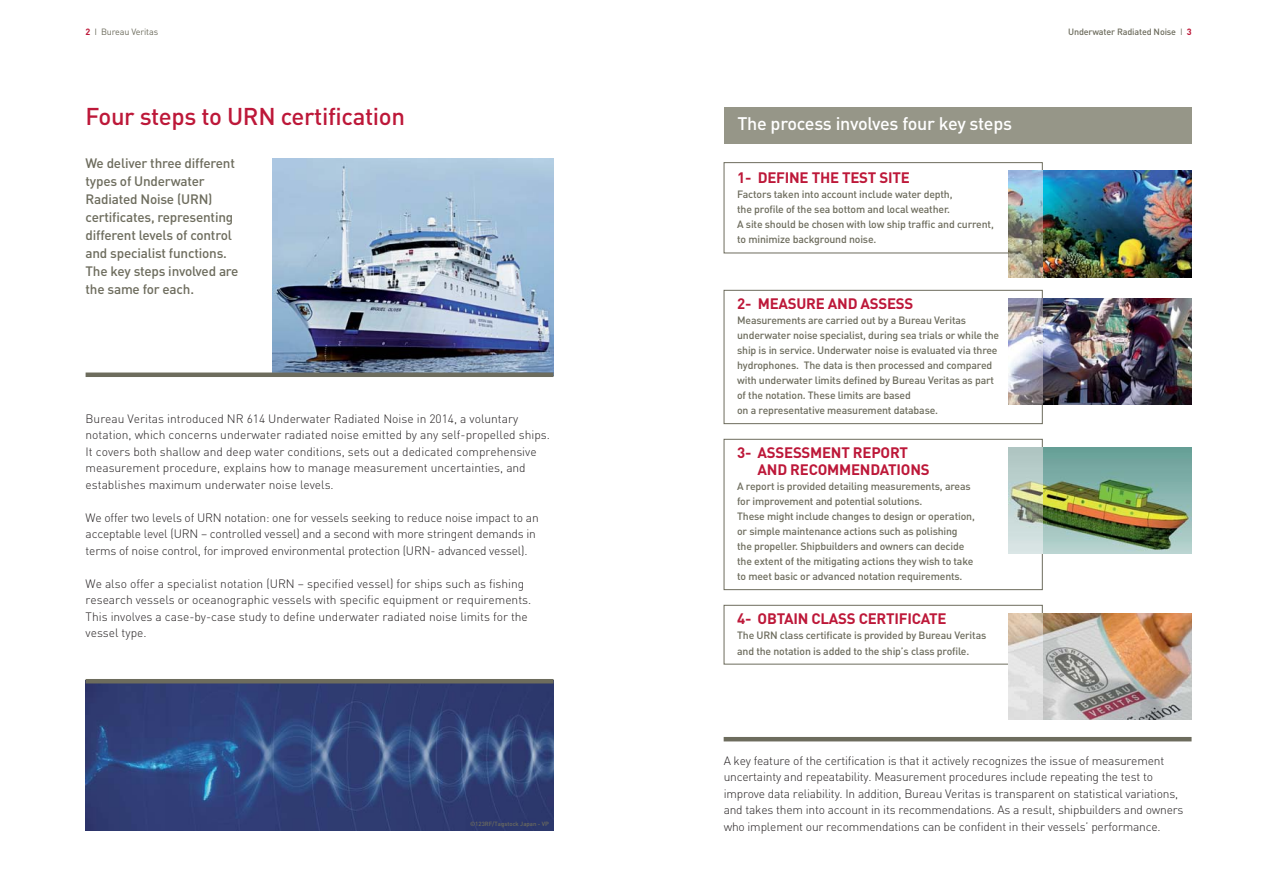
<style>
.page{position:relative;width:1277px;height:894px;background:#fff}
.page>*{position:absolute;margin:0;border:0;box-sizing:border-box;transform-origin:0 0}
.t1{font:500 24px "DIN";letter-spacing:-.015em;color:#bd1839}
.t2{font:500 18px "DIN";letter-spacing:-.015em;color:#fff}
.t3{font:700 15px/16.5px "DIN";letter-spacing:-.015em;color:#bd1839}
.t4{font:500 13.5px/18px "DIN";letter-spacing:-.015em;color:#6d6c5d}
.t5{font:300 12px/16.5px "DIN";letter-spacing:-.015em;color:#231f20}
.t6{font:500 10.5px/15px "DIN";letter-spacing:-.015em;color:#6d6c5d}
.t7{font:500 9px "DIN";letter-spacing:-.015em;color:#6d6c5d}
.t8{font:9px "DIN";letter-spacing:-.015em;color:#6d6c5d}
.t9{font:500 6px "DIN";color:#6d6c5d}
.s1{font-weight:700;color:#bd1839}
.s2{font-family:"Citroen"}
.s3{font-family:"Citroen";font-weight:400}
</style>
<div class="page">
<img style="left:273px;top:158px;width:280px;height:214px">
<div style="left:723px;top:107px;width:468px;height:36px;background:#969688"></div>
<div style="left:86px;top:372px;width:467px;height:5px;background:#6d6c5d"></div>
<img style="left:86px;top:683px;width:467px;height:147px">
<div style="left:86px;top:678px;width:467px;height:5px;background:#6d6c5d"></div>
<div style="left:723px;top:438px;width:319px;height:151px;border:1px solid #6d6c5d"></div>
<img style="left:1042px;top:447px;width:149px;height:106px">
<div style="left:723px;top:604px;width:319px;height:60px;border:1px solid #6d6c5d"></div>
<img style="left:1042px;top:613px;width:149px;height:106px">
<div style="left:723px;top:290px;width:319px;height:134px;border:1px solid #6d6c5d"></div>
<div style="left:723px;top:162px;width:319px;height:91px;border:1px solid #6d6c5d"></div>
<img style="left:1008px;top:447px;width:34px;height:106px">
<img style="left:1008px;top:613px;width:34px;height:106px">
<img style="left:1042px;top:298px;width:149px;height:106px">
<img style="left:1008px;top:298px;width:34px;height:106px">
<img style="left:1042px;top:171px;width:149px;height:106px">
<img style="left:1008px;top:171px;width:34px;height:106px">
<div style="left:723px;top:736px;width:468px;height:5px;background:#6d6c5d"></div>
<p class="t8" style="left:86px;top:28px;width:74px"><span class="s1">2</span> <span class="s2">|</span> Bureau Veritas</p>
<h1 class="t1" style="left:86px;top:108px;width:321px">Four steps to URN certification</h1>
<p class="t4" style="left:86px;top:156px;width:154px">We deliver three different types of Underwater<br>Radiated Noise (URN) certificates, representing different levels of control and specialist functions.<br>The key steps involved are the same for each.</p>
<p class="t5" style="left:86px;top:411px;width:466px">Bureau Veritas introduced NR 614 Underwater Radiated Noise in 2014, a voluntary notation, which concerns underwater radiated noise emitted by any self-propelled ships.<br>It covers both shallow and deep water conditions, sets out a dedicated comprehensive measurement procedure, explains how to manage measurement uncertainties, and establishes maximum underwater noise levels.</p>
<p class="t5" style="left:86px;top:510px;width:454px">We offer two levels of URN notation: one for vessels seeking to reduce noise impact to an acceptable level (URN – controlled vessel) and a second with more stringent demands in terms of noise control, for improved environmental protection (URN- advanced vessel).</p>
<p class="t5" style="left:86px;top:576px;width:447px">We also offer a specialist notation (URN – specified vessel) for ships such as fishing research vessels or oceanographic vessels with specific equipment or requirements.<br>This involves a case-by-case study to define underwater radiated noise limits for the vessel type.</p>
<p class="t9" style="left:470px;top:820px;width:80px">©123RF/Tagstock Japan - VP</p>
<h2 class="t2" style="left:737px;top:117px;width:276px">The process involves four key steps</h2>
<p class="t3" style="left:737px;top:170px;width:174px">1- DEFINE THE TEST SITE</p>
<p class="t6" style="left:737px;top:187px;width:258px">Factors taken into account include water depth,<br>the profile of the sea bottom and local weather.<br>A site should be chosen with low ship traffic and current, to minimize background noise.</p>
<p class="t3" style="left:737px;top:297px;width:178px">2- MEASURE AND ASSESS</p>
<p class="t6" style="left:737px;top:314px;width:263px">Measurements are carried out by a Bureau Veritas underwater noise specialist, during sea trials or while the ship is in service. Underwater noise is evaluated via three hydrophones. The data is then processed and compared with underwater limits defined by Bureau Veritas as part of the notation. These limits are based<br>on a representative measurement database.</p>
<p class="t3" style="left:757px;top:446px;width:173px;text-indent:-20px">3- ASSESSMENT REPORT<br>AND RECOMMENDATIONS</p>
<p class="t6" style="left:737px;top:479px;width:239px">A report is provided detailing measurements, areas for improvement and potential solutions.<br>These might include changes to design or operation, or simple maintenance actions such as polishing the propeller. Shipbuilders and owners can decide the extent of the mitigating actions they wish to take to meet basic or advanced notation requirements.</p>
<p class="t3" style="left:737px;top:612px;width:211px">4- OBTAIN CLASS CERTIFICATE</p>
<p class="t6" style="left:737px;top:629px;width:251px">The URN class certificate is provided by Bureau Veritas and the notation is added to the ship’s class profile.</p>
<p class="t7" style="left:1068px;top:28px;width:125px">Underwater Radiated Noise <span class="s3">|</span> <span class="s1">3</span></p>
<p class="t5" style="left:723px;top:753px;width:461px">A key feature of the certification is that it actively recognizes the issue of measurement uncertainty and repeatability. Measurement procedures include repeating the test to improve data reliability. In addition, Bureau Veritas is transparent on statistical variations, and takes them into account in its recommendations. As a result, shipbuilders and owners who implement our recommendations can be confident in their vessels’ performance.</p>
</div>
